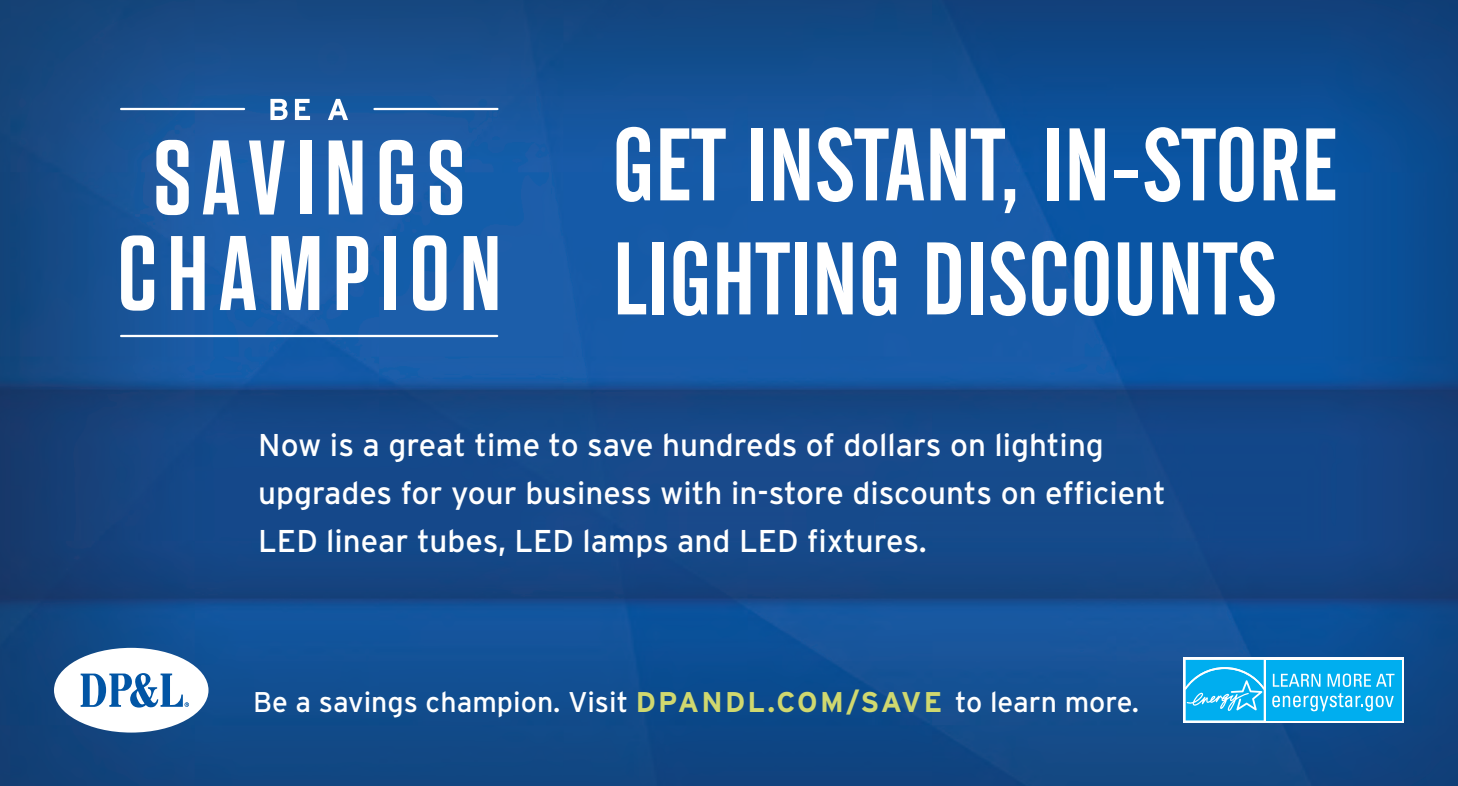
<style>
.page{position:relative;width:1458px;height:786px;background:#fff}
.page>*{position:absolute;margin:0;border:0;box-sizing:border-box;transform-origin:0 0}
.t1{font:102px/114px "Alternate Gothic No 2 BT";color:#fff}
.t2{font:31.5px/48px "Interstate";color:#fff}
.t3{font:28.5px "Interstate";color:#fff}
.s1{font-weight:700;color:#d0d86f}
</style>
<div class="page">
<img style="left:0;top:0;width:1458px;height:786px">
<svg style="left:156px;top:140px;width:33px;height:75px"></svg>
<svg style="left:203px;top:140px;width:36px;height:74px"></svg>
<svg style="left:249px;top:140px;width:36px;height:75px"></svg>
<div style="left:300px;top:140px;width:11px;height:74px;background:#fff"></div>
<svg style="left:329px;top:140px;width:33px;height:74px"></svg>
<svg style="left:380px;top:140px;width:33px;height:75px"></svg>
<svg style="left:430px;top:140px;width:32px;height:75px"></svg>
<svg style="left:121px;top:235px;width:33px;height:76px"></svg>
<svg style="left:171px;top:236px;width:34px;height:74px"></svg>
<svg style="left:220px;top:236px;width:36px;height:74px"></svg>
<svg style="left:271px;top:236px;width:48px;height:74px"></svg>
<svg style="left:337px;top:236px;width:31px;height:74px"></svg>
<div style="left:384px;top:236px;width:12px;height:74px;background:#fff"></div>
<svg style="left:413px;top:235px;width:34px;height:76px"></svg>
<svg style="left:464px;top:236px;width:33px;height:74px"></svg>
<svg style="left:270px;top:99px;width:18px;height:21px"></svg>
<svg style="left:295px;top:99px;width:15px;height:21px"></svg>
<svg style="left:328px;top:99px;width:20px;height:21px"></svg>
<hr style="left:121px;top:108px;width:123px;height:2px;background:#fff">
<hr style="left:121px;top:335px;width:376px;height:2px;background:#fff">
<hr style="left:374px;top:108px;width:123px;height:2px;background:#fff">
<svg style="left:54px;top:648px;width:155px;height:85px"></svg>
<svg style="left:1183px;top:657px;width:221px;height:66px"></svg>
<div style="left:1266px;top:660px;width:136px;height:60px;background:#00aeef"></div>
<svg style="left:1186px;top:660px;width:78px;height:60px;background:#22b8f1"></svg>
<svg style="left:1272px;top:693px;width:101px;height:18px"></svg>
<svg style="left:1376px;top:696px;width:8px;height:11px"></svg>
<div style="left:1377px;top:697px;width:5px;height:9px;background:#00aeef;border-radius:50%"></div>
<svg style="left:1385px;top:696px;width:9px;height:11px"></svg>
<svg style="left:1273px;top:674px;width:48px;height:13px"></svg>
<svg style="left:1328px;top:674px;width:67px;height:13px"></svg>
<h1 class="t1" style="left:612px;top:109px;width:727px">GET INSTANT, IN-STORE<br>LIGHTING DISCOUNTS</h1>
<p class="t2" style="left:258px;top:421px;width:909px">Now is a great time to save hundreds of dollars on lighting upgrades for your business with in-store discounts on efficient<br>LED linear tubes, LED lamps and LED fixtures.</p>
<p class="t3" style="left:253px;top:686px;width:887px">Be a savings champion. Visit <span class="s1">DPANDL.COM/SAVE</span> to learn more.</p>
</div>
